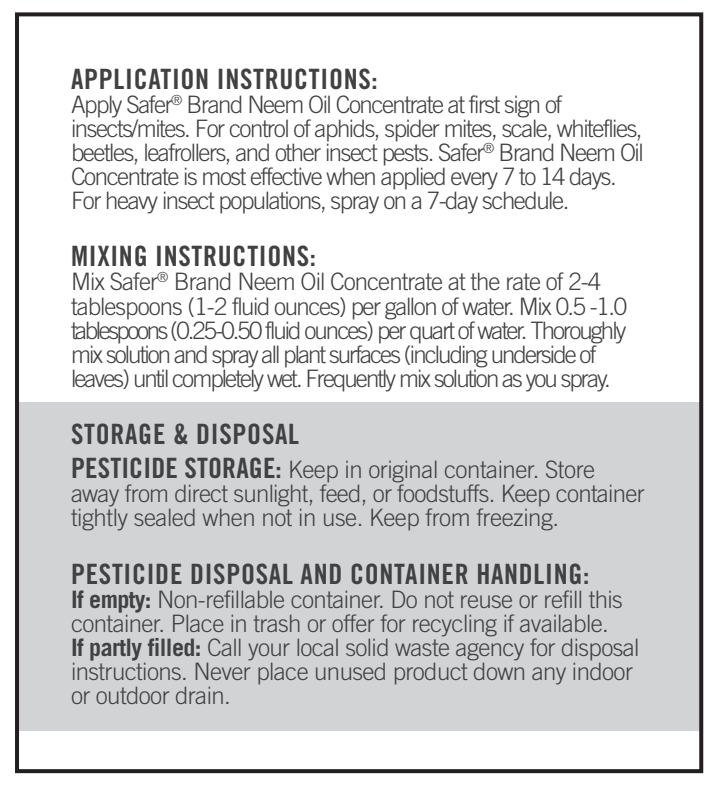
<style>
.page{position:relative;width:719px;height:787px;background:#fff}
.page>*{position:absolute;margin:0;border:0;box-sizing:border-box;transform-origin:0 0}
.t1{font:28px "Trade Gothic Bold Cond Twenty";letter-spacing:.025em;color:#414142}
.t2{font:300 24px/24px "Trade Gothic";letter-spacing:-.08em;color:#414142}
.t3{font:300 24px/24px "Trade Gothic";letter-spacing:-.06em;color:#414142}
.t4{font:300 24px/24px "Trade Gothic";letter-spacing:-.025em;color:#414142}
.t5{font:300 24px/24px "Trade Gothic";letter-spacing:-.02em;color:#414142}
.s1{font-family:"Trade Gothic Bold Cond Twenty";font-weight:400;font-size:28px}
.s2{font-weight:700}
</style>
<div class="page">
<div style="left:17px;top:402px;width:684px;height:328px;background:#d1d3d4"></div>
<div style="left:15px;top:12px;width:688px;height:760px;border:4px solid #231f20"></div>
<p class="t1" style="left:71px;top:62px;width:308px">APPLICATION INSTRUCTIONS:</p>
<p class="t3" style="left:71px;top:92px;width:574px">Apply Safer<sup>®</sup> Brand Neem Oil Concentrate at first sign of insects/mites. For control of aphids, spider mites, scale, whiteflies, beetles, leafrollers, and other insect pests. Safer<sup>®</sup> Brand Neem Oil Concentrate is most effective when applied every 7 to 14 days.<br>For heavy insect populations, spray on a 7-day schedule.</p>
<p class="t1" style="left:71px;top:239px;width:247px">MIXING INSTRUCTIONS:</p>
<p class="t2" style="left:71px;top:269px;width:557px">Mix Safer<sup>®</sup> Brand Neem Oil Concentrate at the rate of 2-4 tablespoons (1-2 fluid ounces) per gallon of water. Mix 0.5 -1.0 tablespoons (0.25-0.50 fluid ounces) per quart of water. Thoroughly mix solution and spray all plant surfaces (including underside of leaves) until completely wet. Frequently mix solution as you spray.</p>
<p class="t1" style="left:71px;top:417px;width:230px">STORAGE &amp; DISPOSAL</p>
<p class="t5" style="left:71px;top:457px;width:575px"><span class="s1">PESTICIDE STORAGE:</span> Keep in original container. Store away from direct sunlight, feed, or foodstuffs. Keep container tightly sealed when not in use. Keep from freezing.</p>
<p class="t1" style="left:71px;top:556px;width:520px">PESTICIDE DISPOSAL AND CONTAINER HANDLING:</p>
<p class="t4" style="left:71px;top:586px;width:570px"><span class="s2">If empty:</span> Non-refillable container. Do not reuse or refill this container. Place in trash or offer for recycling if available.<br><span class="s2">If partly filled:</span> Call your local solid waste agency for disposal instructions. Never place unused product down any indoor or outdoor drain.</p>
</div>
